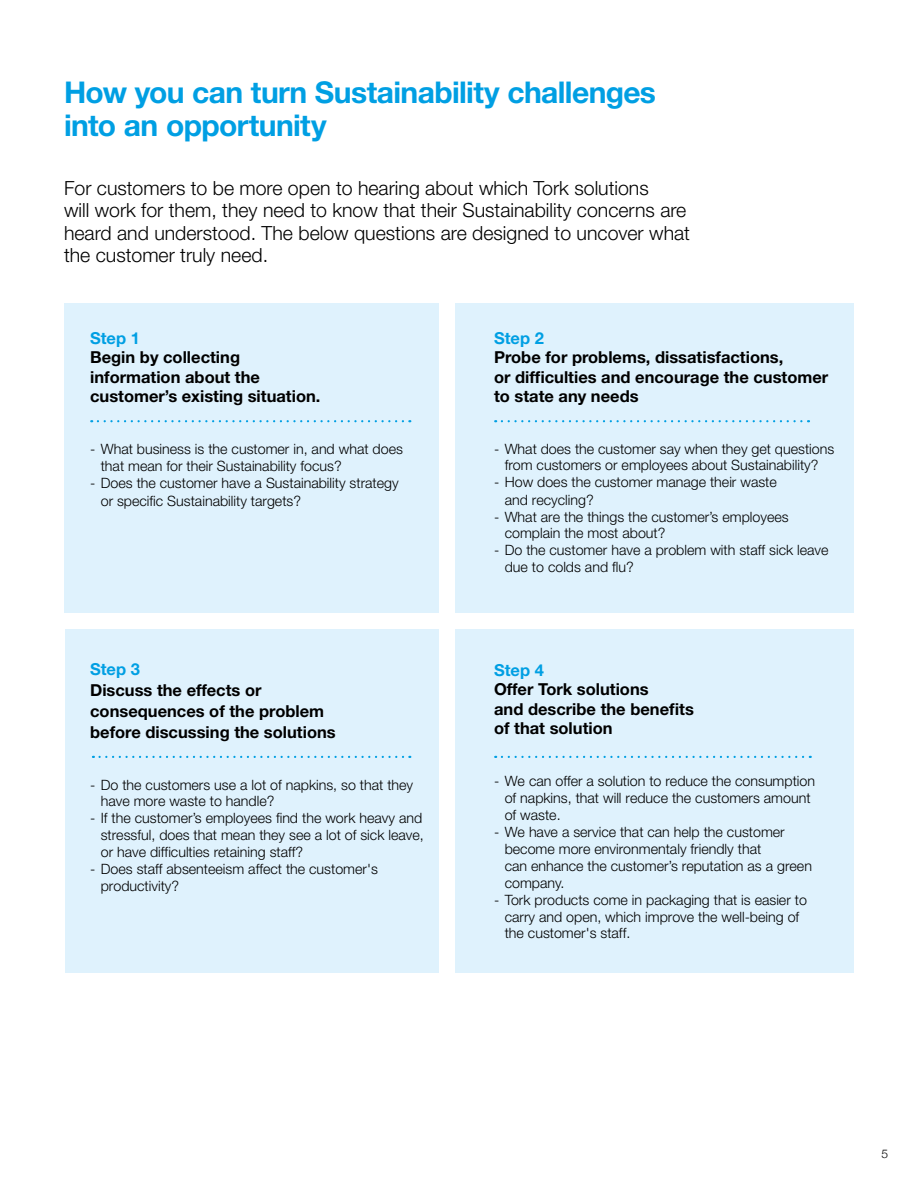
<style>
.page{position:relative;width:918px;height:1188px;background:#fff}
.page>*{position:absolute;margin:0;border:0;box-sizing:border-box;transform-origin:0 0}
.t1{font:700 30px/33px "Helvetica Neue LT Pro";letter-spacing:-.02em;color:#009fe3}
.t2{font:300 19.5px/22.5px "Helvetica Neue LT Std";color:#000}
.t3{font:700 16.5px/19.5px "Helvetica Neue LT Std";color:#000}
.t4{font:700 16.5px "Helvetica Neue LT Std";color:#009fe3}
.t5{font:300 14.25px/16.8px "Helvetica Neue LT Pro";color:#000}
.t6{font:300 12px "Helvetica Neue";color:#000}
</style>
<div class="page">
<div style="left:65px;top:303px;width:374px;height:309px;background:#dff2fd"></div>
<div style="left:65px;top:629px;width:374px;height:344px;background:#dff2fd"></div>
<div style="left:456px;top:303px;width:398px;height:309px;background:#dff2fd"></div>
<div style="left:456px;top:629px;width:398px;height:344px;background:#dff2fd"></div>
<svg style="left:98px;top:420px;width:312px;height:2px"></svg>
<svg style="left:100px;top:756px;width:310px;height:2px"></svg>
<svg style="left:502px;top:420px;width:307px;height:2px"></svg>
<svg style="left:502px;top:756px;width:309px;height:2px"></svg>
<h1 class="t1" style="left:64px;top:75px;width:594px">How you can turn Sustainability challenges into an opportunity</h1>
<p class="t2" style="left:64px;top:176px;width:628px">For customers to be more open to hearing about which Tork solutions<br>will work for them, they need to know that their Sustainability concerns are heard and understood. The below questions are designed to uncover what the customer truly need.</p>
<p class="t4" style="left:90px;top:328px;width:51px">Step 1</p>
<p class="t3" style="left:90px;top:347px;width:232px">Begin by collecting information about the customer’s existing situation.</p>
<p class="t5" style="left:101px;top:440px;width:304px;line-height:17.2px;text-indent:-11px">- What business is the customer in, and what does that mean for their Sustainability focus?</p>
<p class="t5" style="left:101px;top:474px;width:299px;line-height:17.2px;text-indent:-11px">- Does the customer have a Sustainability strategy or specific Sustainability targets?</p>
<p class="t4" style="left:90px;top:659px;width:51px">Step 3</p>
<p class="t3" style="left:90px;top:679px;width:247px;line-height:21px">Discuss the effects or consequences of the problem before discussing the solutions</p>
<p class="t5" style="left:101px;top:776px;width:314px;line-height:16.2px;text-indent:-11px">- Do the customers use a lot of napkins, so that they have more waste to handle?</p>
<p class="t5" style="left:101px;top:810px;width:325px;text-align:justify;text-indent:-11px">- If the customer’s employees find the work heavy and stressful, does that mean they see a lot of sick leave, or have difficulties retaining staff?</p>
<p class="t5" style="left:101px;top:860px;width:279px;text-indent:-11px">- Does staff absenteeism affect the customer's productivity?</p>
<p class="t4" style="left:494px;top:328px;width:51px">Step 2</p>
<p class="t3" style="left:494px;top:347px;width:336px">Probe for problems, dissatisfactions,<br>or difficulties and encourage the customer to state any needs</p>
<p class="t5" style="left:494px;top:440px;width:342px;line-height:16.2px;text-align:center">- What does the customer say when they get questions from customers or employees about Sustainability?</p>
<p class="t5" style="left:505px;top:473px;width:274px;line-height:17.2px;text-indent:-11px">- How does the customer manage their waste and recycling?</p>
<p class="t5" style="left:505px;top:508px;width:285px;line-height:16.2px;text-indent:-11px">- What are the things the customer’s employees complain the most about?</p>
<p class="t5" style="left:505px;top:541px;width:325px;line-height:17.2px;text-indent:-11px">- Do the customer have a problem with staff sick leave due to colds and flu?</p>
<p class="t4" style="left:494px;top:660px;width:51px">Step 4</p>
<p class="t3" style="left:494px;top:679px;width:201px">Offer Tork solutions<br>and describe the benefits of that solution</p>
<p class="t5" style="left:505px;top:772px;width:312px;text-indent:-11px">- We can offer a solution to reduce the consumption of napkins, that will reduce the customers amount of waste.</p>
<p class="t5" style="left:505px;top:823px;width:309px;text-indent:-11px">- We have a service that can help the customer become more environmentaly friendly that<br>can enhance the customer’s reputation as a green company.</p>
<p class="t5" style="left:505px;top:891px;width:304px;text-indent:-11px">- Tork products come in packaging that is easier to carry and open, which improve the well-being of the customer's staff.</p>
<p class="t6" style="left:882px;top:1144px;width:8px">5</p>
</div>
